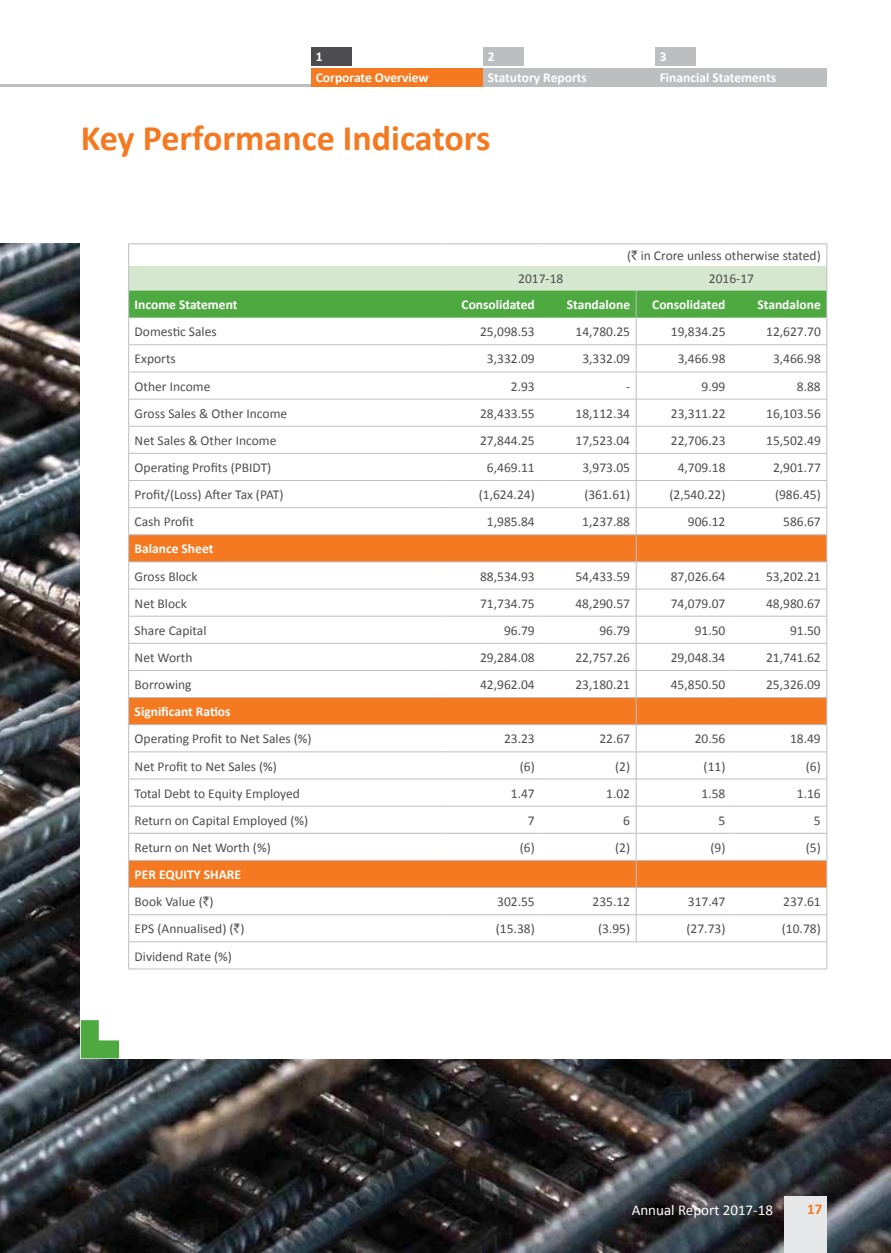
<style>
.page{position:relative;width:891px;height:1253px;background:#fff}
.page>*{position:absolute;margin:0;border:0;box-sizing:border-box;transform-origin:0 0}
.t1{font:700 36px "Calibri";color:#f47920}
.t2{font:15px "Calibri";color:#fff}
.t3{font:700 15px "Calibri";color:#f47920}
.t4{font:13.5px "Calibri";color:#4d4d4f}
.t5{font:700 13.5px/27.2px "Calibri";color:#fff}
.s1{font-family:"Rupee"}
.s2{font-weight:400;color:#4d4d4f}
.s3{font-family:"Rupee";font-weight:400;color:#4d4d4f}
</style>
<div class="page">
<img style="left:0;top:243px;width:891px;height:1010px">
<div style="left:81px;top:236px;width:810px;height:822px;background:#fff"></div>
<svg style="left:72px;top:1002px;width:65px;height:65px"></svg>
<hr style="left:128px;top:243px;width:317px;height:1px;background:#bcbec0">
<hr style="left:446px;top:243px;width:95px;height:1px;background:#bcbec0">
<hr style="left:541px;top:243px;width:95px;height:1px;background:#bcbec0">
<hr style="left:636px;top:243px;width:96px;height:1px;background:#bcbec0">
<hr style="left:732px;top:243px;width:95px;height:1px;background:#bcbec0">
<svg style="left:128px;top:244px;width:699px;height:724px"></svg>
<hr style="left:128px;top:968px;width:317px;height:1px;background:#bcbec0">
<hr style="left:446px;top:968px;width:95px;height:1px;background:#bcbec0">
<hr style="left:541px;top:968px;width:95px;height:1px;background:#bcbec0">
<hr style="left:636px;top:968px;width:96px;height:1px;background:#bcbec0">
<hr style="left:732px;top:968px;width:95px;height:1px;background:#bcbec0">
<hr style="left:0;top:84px;width:350px;height:3px;background:#bcbec0">
<div style="left:311px;top:68px;width:172px;height:19px;background:#f47920"></div>
<div style="left:311px;top:47px;width:41px;height:19px;background:#4d4d4f"></div>
<div style="left:483px;top:47px;width:41px;height:19px;background:#bcbec0"></div>
<div style="left:655px;top:47px;width:41px;height:19px;background:#bcbec0"></div>
<div style="left:483px;top:68px;width:172px;height:19px;background:#bcbec0"></div>
<div style="left:655px;top:68px;width:172px;height:19px;background:#bcbec0"></div>
<div style="left:785px;top:1196px;width:42px;height:57px;background:#e6e7e8"></div>
<p class="t5" style="left:316px;top:43px;width:8px">1</p>
<p class="t5" style="left:488px;top:43px;width:8px">2</p>
<p class="t5" style="left:660px;top:43px;width:8px">3</p>
<p class="t5" style="left:488px;top:64px;width:101px">Statutory Reports</p>
<p class="t5" style="left:660px;top:64px;width:118px">Financial Statements</p>
<p class="t5" style="left:316px;top:64px;width:114px">Corporate Overview</p>
<h1 class="t1" style="left:81px;top:115px;width:411px">Key Performance Indicators</h1>
<p class="t4" style="left:627px;top:247px;width:195px">(<span class="s1">`</span> in Crore unless otherwise stated)</p>
<p class="t4" style="left:518px;top:270px;width:47px">2017-18</p>
<p class="t4" style="left:709px;top:270px;width:47px">2016-17</p>
<p class="t5" style="left:135px;top:291px;width:104px">Income Statement</p>
<p class="t5" style="left:462px;top:291px;width:75px">Consolidated</p>
<p class="t5" style="left:567px;top:291px;width:65px">Standalone</p>
<p class="t5" style="left:652px;top:291px;width:75px">Consolidated</p>
<p class="t5" style="left:757px;top:291px;width:65px">Standalone</p>
<p class="t4" style="left:135px;top:323px;width:84px">Domestic Sales</p>
<p class="t4" style="left:480px;top:323px;width:56px">25,098.53</p>
<p class="t4" style="left:575px;top:323px;width:56px">14,780.25</p>
<p class="t4" style="left:671px;top:323px;width:56px">19,834.25</p>
<p class="t4" style="left:766px;top:323px;width:56px">12,627.70</p>
<p class="t4" style="left:135px;top:351px;width:43px">Exports</p>
<p class="t4" style="left:487px;top:351px;width:49px">3,332.09</p>
<p class="t4" style="left:582px;top:351px;width:49px">3,332.09</p>
<p class="t4" style="left:678px;top:351px;width:49px">3,466.98</p>
<p class="t4" style="left:773px;top:351px;width:49px">3,466.98</p>
<p class="t4" style="left:135px;top:378px;width:77px">Other Income</p>
<p class="t4" style="left:511px;top:378px;width:25px">2.93</p>
<p class="t4" style="left:626px;top:378px;width:6px">-</p>
<p class="t4" style="left:702px;top:378px;width:25px">9.99</p>
<p class="t4" style="left:797px;top:378px;width:25px">8.88</p>
<p class="t4" style="left:135px;top:405px;width:154px">Gross Sales &amp; Other Income</p>
<p class="t4" style="left:480px;top:405px;width:56px">28,433.55</p>
<p class="t4" style="left:575px;top:405px;width:56px">18,112.34</p>
<p class="t4" style="left:671px;top:405px;width:56px">23,311.22</p>
<p class="t4" style="left:766px;top:405px;width:56px">16,103.56</p>
<p class="t4" style="left:135px;top:432px;width:143px">Net Sales &amp; Other Income</p>
<p class="t4" style="left:480px;top:432px;width:56px">27,844.25</p>
<p class="t4" style="left:575px;top:432px;width:56px">17,523.04</p>
<p class="t4" style="left:671px;top:432px;width:56px">22,706.23</p>
<p class="t4" style="left:766px;top:432px;width:56px">15,502.49</p>
<p class="t4" style="left:135px;top:459px;width:138px">Operating Profits (PBIDT)</p>
<p class="t4" style="left:487px;top:459px;width:49px">6,469.11</p>
<p class="t4" style="left:582px;top:459px;width:49px">3,973.05</p>
<p class="t4" style="left:678px;top:459px;width:49px">4,709.18</p>
<p class="t4" style="left:773px;top:459px;width:49px">2,901.77</p>
<p class="t4" style="left:135px;top:486px;width:150px">Profit/(Loss) After Tax (PAT)</p>
<p class="t4" style="left:479px;top:486px;width:58px">(1,624.24)</p>
<p class="t4" style="left:584px;top:486px;width:47px">(361.61)</p>
<p class="t4" style="left:669px;top:486px;width:58px">(2,540.22)</p>
<p class="t4" style="left:775px;top:486px;width:47px">(986.45)</p>
<p class="t4" style="left:135px;top:513px;width:61px">Cash Profit</p>
<p class="t4" style="left:487px;top:513px;width:49px">1,985.84</p>
<p class="t4" style="left:582px;top:513px;width:49px">1,237.88</p>
<p class="t4" style="left:688px;top:513px;width:39px">906.12</p>
<p class="t4" style="left:783px;top:513px;width:39px">586.67</p>
<p class="t5" style="left:135px;top:535px;width:80px">Balance Sheet</p>
<p class="t4" style="left:135px;top:568px;width:65px">Gross Block</p>
<p class="t4" style="left:480px;top:568px;width:56px">88,534.93</p>
<p class="t4" style="left:575px;top:568px;width:56px">54,433.59</p>
<p class="t4" style="left:671px;top:568px;width:56px">87,026.64</p>
<p class="t4" style="left:766px;top:568px;width:56px">53,202.21</p>
<p class="t4" style="left:135px;top:595px;width:54px">Net Block</p>
<p class="t4" style="left:480px;top:595px;width:56px">71,734.75</p>
<p class="t4" style="left:575px;top:595px;width:56px">48,290.57</p>
<p class="t4" style="left:671px;top:595px;width:56px">74,079.07</p>
<p class="t4" style="left:766px;top:595px;width:56px">48,980.67</p>
<p class="t4" style="left:135px;top:622px;width:73px">Share Capital</p>
<p class="t4" style="left:504px;top:622px;width:32px">96.79</p>
<p class="t4" style="left:599px;top:622px;width:32px">96.79</p>
<p class="t4" style="left:695px;top:622px;width:32px">91.50</p>
<p class="t4" style="left:790px;top:622px;width:32px">91.50</p>
<p class="t4" style="left:135px;top:649px;width:59px">Net Worth</p>
<p class="t4" style="left:480px;top:649px;width:56px">29,284.08</p>
<p class="t4" style="left:575px;top:649px;width:56px">22,757.26</p>
<p class="t4" style="left:671px;top:649px;width:56px">29,048.34</p>
<p class="t4" style="left:766px;top:649px;width:56px">21,741.62</p>
<p class="t4" style="left:135px;top:676px;width:58px">Borrowing</p>
<p class="t4" style="left:480px;top:676px;width:56px">42,962.04</p>
<p class="t4" style="left:575px;top:676px;width:56px">23,180.21</p>
<p class="t4" style="left:671px;top:676px;width:56px">45,850.50</p>
<p class="t4" style="left:766px;top:676px;width:56px">25,326.09</p>
<p class="t5" style="left:135px;top:698px;width:97px">Significant Ratios</p>
<p class="t4" style="left:135px;top:730px;width:178px">Operating Profit to Net Sales (%)</p>
<p class="t4" style="left:504px;top:730px;width:32px">23.23</p>
<p class="t4" style="left:599px;top:730px;width:32px">22.67</p>
<p class="t4" style="left:695px;top:730px;width:32px">20.56</p>
<p class="t4" style="left:790px;top:730px;width:32px">18.49</p>
<p class="t4" style="left:135px;top:758px;width:144px">Net Profit to Net Sales (%)</p>
<p class="t4" style="left:520px;top:758px;width:17px">(6)</p>
<p class="t4" style="left:615px;top:758px;width:17px">(2)</p>
<p class="t4" style="left:704px;top:758px;width:23px">(11)</p>
<p class="t4" style="left:806px;top:758px;width:17px">(6)</p>
<p class="t4" style="left:135px;top:785px;width:167px">Total Debt to Equity Employed</p>
<p class="t4" style="left:511px;top:785px;width:25px">1.47</p>
<p class="t4" style="left:606px;top:785px;width:25px">1.02</p>
<p class="t4" style="left:702px;top:785px;width:25px">1.58</p>
<p class="t4" style="left:797px;top:785px;width:25px">1.16</p>
<p class="t4" style="left:135px;top:812px;width:175px">Return on Capital Employed (%)</p>
<p class="t4" style="left:528px;top:812px;width:8px">7</p>
<p class="t4" style="left:623px;top:812px;width:8px">6</p>
<p class="t4" style="left:719px;top:812px;width:8px">5</p>
<p class="t4" style="left:814px;top:812px;width:8px">5</p>
<p class="t4" style="left:135px;top:839px;width:138px">Return on Net Worth (%)</p>
<p class="t4" style="left:520px;top:839px;width:17px">(6)</p>
<p class="t4" style="left:615px;top:839px;width:17px">(2)</p>
<p class="t4" style="left:710px;top:839px;width:17px">(9)</p>
<p class="t4" style="left:806px;top:839px;width:17px">(5)</p>
<p class="t5" style="left:135px;top:861px;width:108px">PER EQUITY SHARE<br><span class="s2">Book Value (</span><span class="s3">`</span><span class="s2">)</span></p>
<p class="t4" style="left:497px;top:893px;width:39px">302.55</p>
<p class="t4" style="left:593px;top:893px;width:39px">235.12</p>
<p class="t4" style="left:688px;top:893px;width:39px">317.47</p>
<p class="t4" style="left:783px;top:893px;width:39px">237.61</p>
<p class="t4" style="left:135px;top:920px;width:111px">EPS (Annualised) (<span class="s1">`</span>)</p>
<p class="t4" style="left:496px;top:920px;width:40px">(15.38)</p>
<p class="t4" style="left:598px;top:920px;width:34px">(3.95)</p>
<p class="t4" style="left:687px;top:920px;width:40px">(27.73)</p>
<p class="t4" style="left:782px;top:920px;width:40px">(10.78)</p>
<p class="t4" style="left:135px;top:948px;width:99px">Dividend Rate (%)</p>
<p class="t2" style="left:632px;top:1201px;width:143px">Annual Report 2017-18</p>
<p class="t3" style="left:807px;top:1199px;width:17px">17</p>
</div>
